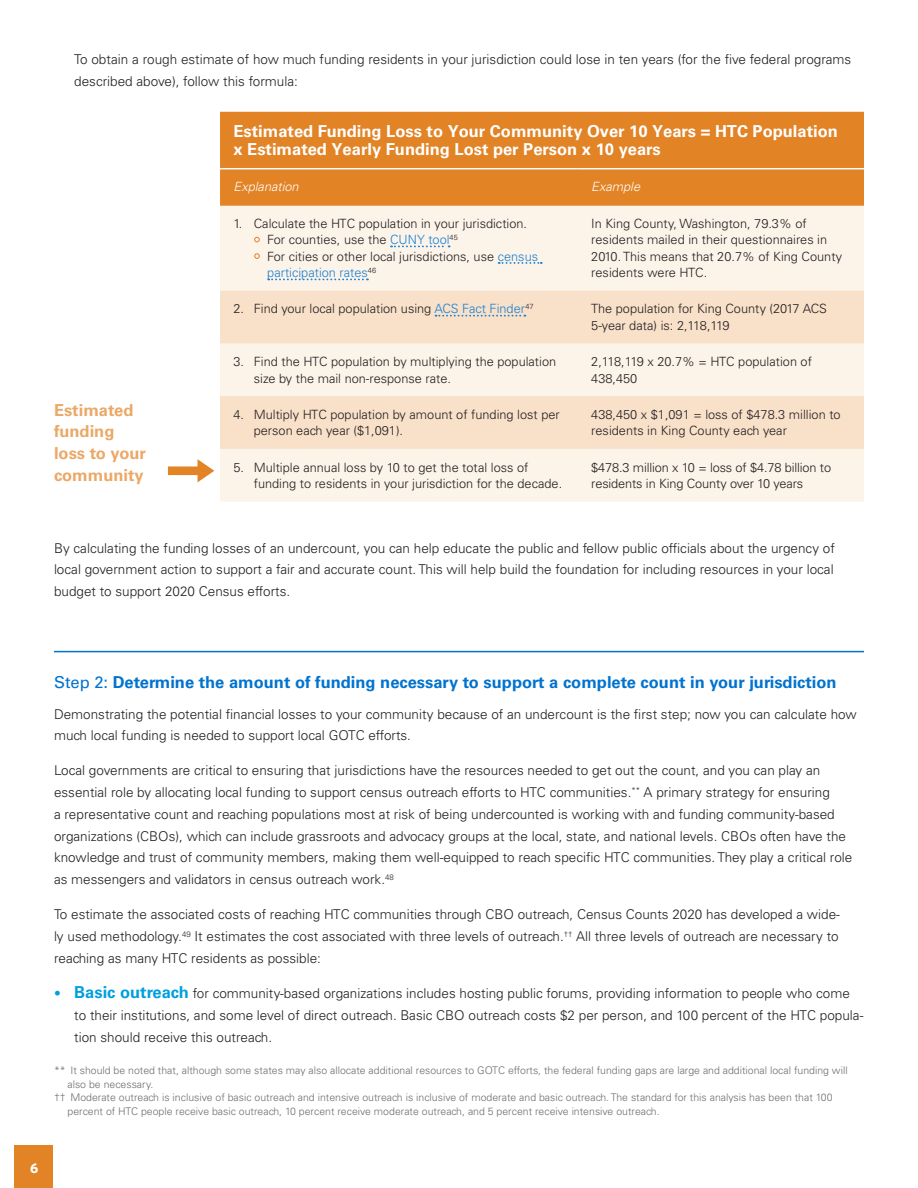
<style>
.page{position:relative;width:918px;height:1188px;background:#fff}
.page>*{position:absolute;margin:0;border:0;box-sizing:border-box;transform-origin:0 0}
.TABLE__Heading{font:700 16.5px/18px "Univers LT Std";color:#fff}
.HEA__H2{font:700 16.5px "Univers LT Std";color:#0073cf}
.TXT__Paragraph{font:700 16.5px/21.8px "Univers LT Std";color:#eba867}
.t1{font:700 14.25px "Whitney";color:#fff}
.TXT__Paragraph-2{font:300 13.5px/21.8px "Univers LT Std";color:#231f20;text-align:justify}
.TXT__List_T1{font:300 13.5px/21.8px "Univers LT Std";color:#231f20}
.TABLE__Main_Text{font:300 13.5px/21px "Univers LT Std";color:#231f20}
.TXT__List_1_2{font:300 13.5px/21.8px "Univers LT Std";color:#231f20}
.TABLE__Main_Text-2{font:300 12.75px/16.5px "Univers LT Std";color:#231f20}
.TABLE_LIST{font:300 12.75px/16.5px "Univers LT Std";color:#231f20}
.TABLE__Sub-list{font:300 12.75px/16.5px "Univers LT Std";color:#231f20}
.TABLE__Main_Text-3{font:italic 300 12.75px "Univers LT Std";color:#fff}
.Footnotes{font:300 10.5px/13.5px "Univers LT Std";color:#6c6d70}
.s1{color:#1a81d4}
.s2{font-weight:400}
.s3{color:#009fdf}
.s4{font-weight:700;font-size:16.5px;color:#009fdf}
</style>
<div class="page">
<div style="left:15px;top:1145px;width:38px;height:43px;background:#e28326"></div>
<div style="left:220px;top:112px;width:644px;height:92px;background:#e28326"></div>
<div style="left:220px;top:206px;width:644px;height:296px;background:#fcf3e9"></div>
<svg style="left:220px;top:291px;width:644px;height:158px;background:#f9e6d3"></svg>
<hr style="left:220px;top:168px;width:358px;height:1px;background:#fff">
<hr style="left:578px;top:168px;width:286px;height:1px;background:#fff">
<hr style="left:220px;top:204px;width:358px;height:2px;background:#e28326">
<hr style="left:578px;top:204px;width:286px;height:2px;background:#e28326">
<svg style="left:391px;top:245px;width:59px;height:2px"></svg>
<svg style="left:499px;top:262px;width:43px;height:2px"></svg>
<svg style="left:268px;top:278px;width:100px;height:2px"></svg>
<svg style="left:254px;top:237px;width:6px;height:5px"></svg>
<svg style="left:254px;top:253px;width:6px;height:6px"></svg>
<svg style="left:436px;top:315px;width:89px;height:2px"></svg>
<hr style="left:54px;top:651px;width:810px;height:1px;background:#0073cf">
<svg style="left:168px;top:459px;width:46px;height:23px"></svg>
<p class="TXT__List_1_2" style="left:74px;top:48px;width:779px">To obtain a rough estimate of how much funding residents in your jurisdiction could lose in ten years (for the five federal programs described above), follow this formula:</p>
<p class="TABLE__Heading" style="left:234px;top:122px;width:606px">Estimated Funding Loss to Your Community Over 10 Years = HTC Population x Estimated Yearly Funding Lost per Person x 10 years</p>
<p class="TABLE__Main_Text-3" style="left:234px;top:179px;width:67px">Explanation</p>
<p class="TABLE__Main_Text-3" style="left:591px;top:179px;width:50px">Example</p>
<p class="TABLE_LIST" style="left:234px;top:215px;width:295px">1. Calculate the HTC population in your jurisdiction.</p>
<p class="TABLE__Sub-list" style="left:267px;top:231px;width:192px">For counties, use the <span class="s1">CUNY tool</span><sup>45</sup></p>
<p class="TABLE__Sub-list" style="left:267px;top:248px;width:272px">For cities or other local jurisdictions, use <span class="s1">census participation rates</span><sup>46</sup></p>
<p class="TABLE__Main_Text-2" style="left:591px;top:215px;width:252px">In King County, Washington, 79.3% of residents mailed in their questionnaires in 2010. This means that 20.7% of King County residents were HTC.</p>
<p class="TXT__Paragraph" style="left:54px;top:399px;width:93px">Estimated funding loss to your community</p>
<p class="TABLE_LIST" style="left:234px;top:301px;width:302px">2. Find your local population using <span class="s1">ACS Fact Finder</span><sup>47</sup></p>
<p class="TABLE__Main_Text-2" style="left:591px;top:301px;width:237px">The population for King County (2017 ACS<br>5-year data) is: 2,118,119</p>
<p class="TABLE_LIST" style="left:254px;top:353px;width:304px;text-indent:-20px">3. Find the HTC population by multiplying the population size by the mail non-response rate.</p>
<p class="TABLE__Main_Text-2" style="left:591px;top:353px;width:222px">2,118,119 x 20.7% = HTC population of<br>438,450</p>
<p class="TABLE_LIST" style="left:254px;top:406px;width:307px;text-indent:-20px">4. Multiply HTC population by amount of funding lost per person each year ($1,091).</p>
<p class="TABLE__Main_Text-2" style="left:591px;top:406px;width:251px">438,450 x $1,091 = loss of $478.3 million to residents in King County each year</p>
<p class="TABLE_LIST" style="left:254px;top:459px;width:310px;text-indent:-20px">5. Multiple annual loss by 10 to get the total loss of funding to residents in your jurisdiction for the decade.</p>
<p class="TABLE__Main_Text-2" style="left:591px;top:459px;width:241px">$478.3 million x 10 = loss of $4.78 billion to residents in King County over 10 years</p>
<p class="TXT__Paragraph-2" style="left:54px;top:537px;width:782px">By calculating the funding losses of an undercount, you can help educate the public and fellow public officials about the urgency of local government action to support a fair and accurate count. This will help build the foundation for including resources in your local budget to support 2020 Census efforts.</p>
<p class="HEA__H2" style="left:54px;top:673px;width:784px"><span class="s2">Step 2:</span> Determine the amount of funding necessary to support a complete count in your jurisdiction</p>
<p class="TABLE__Main_Text" style="left:54px;top:704px;width:804px">Demonstrating the potential financial losses to your community because of an undercount is the first step; now you can calculate how much local funding is needed to support local GOTC efforts.</p>
<p class="TXT__Paragraph-2" style="left:54px;top:760px;width:800px;text-align:left">Local governments are critical to ensuring that jurisdictions have the resources needed to get out the count, and you can play an essential role by allocating local funding to support census outreach efforts to HTC communities.<sup>**</sup> A primary strategy for ensuring<br>a representative count and reaching populations most at risk of being undercounted is working with and funding community-based organizations (CBOs), which can include grassroots and advocacy groups at the local, state, and national levels. CBOs often have the knowledge and trust of community members, making them well-equipped to reach specific HTC communities. They play a critical role as messengers and validators in census outreach work.<sup>48</sup></p>
<p class="TXT__Paragraph-2" style="left:54px;top:904px;width:787px">To estimate the associated costs of reaching HTC communities through CBO outreach, Census Counts 2020 has developed a wide&shy;ly used methodology.<sup>49</sup> It estimates the cost associated with three levels of outreach.<sup>††</sup> All three levels of outreach are necessary to reaching as many HTC residents as possible:</p>
<p class="TXT__List_T1" style="left:74px;top:982px;width:791px;text-indent:-20px"><span class="s3">•</span> <span class="s4">Basic outreach</span> for community-based organizations includes hosting public forums, providing information to people who come to their institutions, and some level of direct outreach. Basic CBO outreach costs $2 per person, and 100 percent of the HTC popula&shy;tion should receive this outreach.</p>
<p class="Footnotes" style="left:68px;top:1064px;width:782px;text-indent:-14px">** It should be noted that, although some states may also allocate additional resources to GOTC efforts, the federal funding gaps are large and additional local funding will also be necessary.</p>
<p class="Footnotes" style="left:68px;top:1091px;width:767px;text-indent:-14px">†† Moderate outreach is inclusive of basic outreach and intensive outreach is inclusive of moderate and basic outreach. The standard for this analysis has been that 100 percent of HTC people receive basic outreach, 10 percent receive moderate outreach, and 5 percent receive intensive outreach.</p>
<p class="t1" style="left:30px;top:1158px;width:10px">6</p>
</div>
